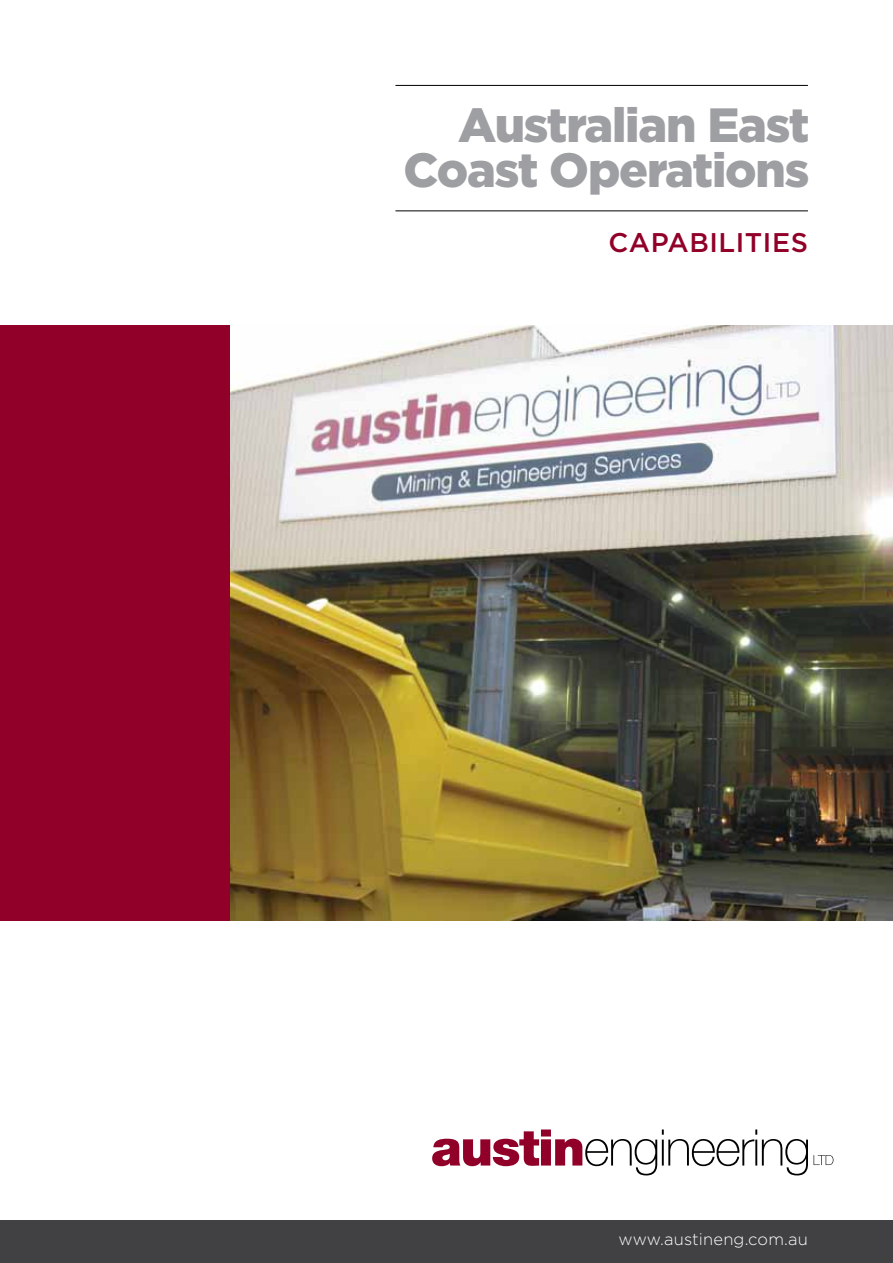
<style>
.page{position:relative;width:893px;height:1263px;background:#fff}
.page>*{position:absolute;margin:0;border:0;box-sizing:border-box;transform-origin:0 0}
.t1{font:900 48px/45px "Gotham";letter-spacing:-.025em;color:#9d9fa2;text-align:right}
.t2{font:500 27px "Gotham";color:#910028}
.t3{font:300 16.5px "Gotham";letter-spacing:.01em;color:#fff}
</style>
<div class="page">
<div style="left:0;top:1220px;width:893px;height:43px;background:#414042"></div>
<svg style="left:432px;top:1129px;width:376px;height:47px"></svg>
<svg style="left:814px;top:1155px;width:19px;height:10px"></svg>
<img style="left:230px;top:325px;width:663px;height:596px">
<hr style="left:395px;top:85px;width:413px;height:1px;background:#000">
<hr style="left:395px;top:210px;width:413px;height:1px;background:#000">
<div style="left:0;top:325px;width:230px;height:596px;background:#910028"></div>
<p class="t1" style="left:403px;top:101px;width:407px">Australian East<br>Coast Operations</p>
<p class="t2" style="left:608px;top:227px;width:201px">CAPABILITIES</p>
<p class="t3" style="left:618px;top:1230px;width:191px">www.austineng.com.au</p>
</div>
